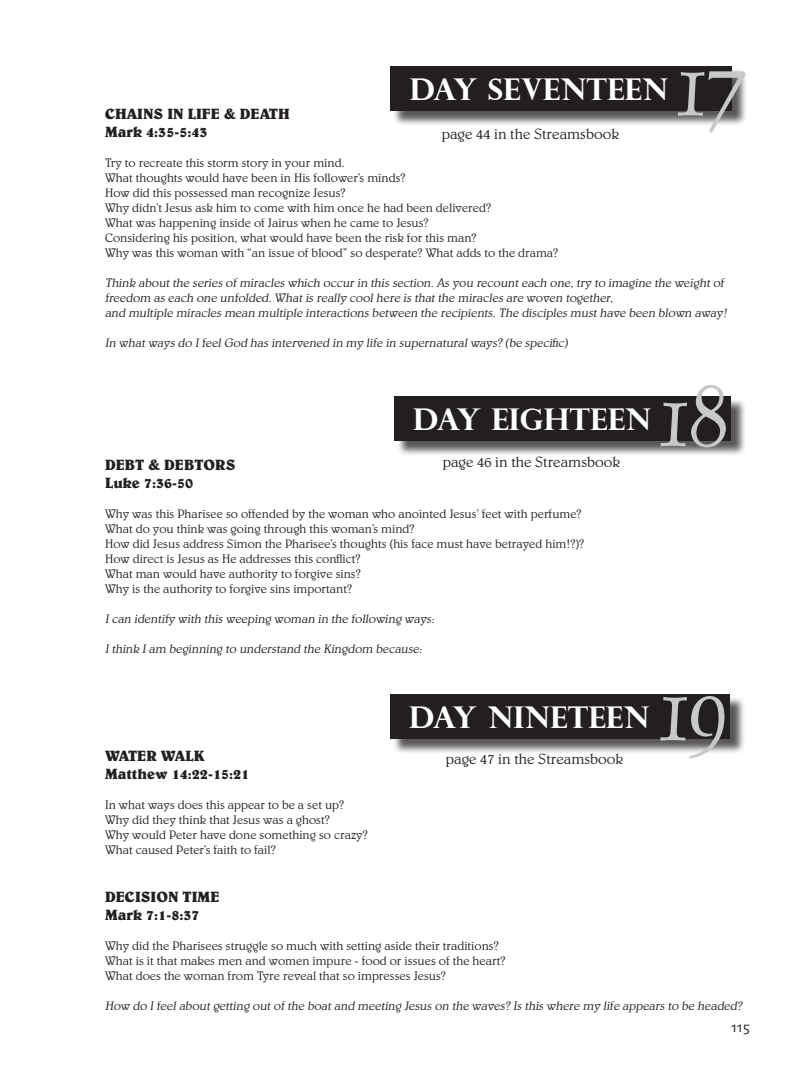
<style>
.page{position:relative;width:810px;height:1080px;background:#fff}
.page>*{position:absolute;margin:0;border:0;box-sizing:border-box;transform-origin:0 0}
.t1{font:90px "Dauphin Plain";color:#c7c8ca}
.t2{font:700 30px "Perpetua Titling";color:#fff}
.t3{font:700 15px "Belwe";color:#231f20}
.t4{font:300 15px "Belwe";color:#231f20}
.t5{font:15px "Skia";color:#231f20}
.t6{font:300 12.5px/15px "Belwe";color:#231f20}
</style>
<div class="page">
<div style="left:393px;top:68px;width:354px;height:59px;background:#231f20;opacity:.75"></div>
<div style="left:391px;top:66px;width:341px;height:45px;background:#231f20"></div>
<div style="left:396px;top:398px;width:351px;height:58px;background:#231f20;opacity:.75"></div>
<div style="left:394px;top:396px;width:337px;height:45px;background:#231f20"></div>
<div style="left:392px;top:696px;width:353px;height:58px;background:#231f20;opacity:.75"></div>
<div style="left:390px;top:694px;width:340px;height:45px;background:#231f20"></div>
<p class="t2" style="left:410px;top:71px;width:260px">DAY SEVENTEEN</p>
<p class="t1" style="left:676px;top:31px;width:73px">17</p>
<p class="t3" style="left:105px;top:105px;width:186px">CHAINS IN LIFE &amp; DEATH</p>
<p class="t3" style="left:105px;top:123px;width:104px">Mark 4:35-5:43</p>
<p class="t6" style="left:105px;top:156px;width:241px">Try to recreate this storm story in your mind.</p>
<p class="t6" style="left:105px;top:171px;width:302px">What thoughts would have been in His follower’s minds?</p>
<p class="t6" style="left:105px;top:186px;width:242px">How did this possessed man recognize Jesus?</p>
<p class="t6" style="left:105px;top:201px;width:388px">Why didn’t Jesus ask him to come with him once he had been delivered?</p>
<p class="t6" style="left:105px;top:216px;width:325px">What was happening inside of Jairus when he came to Jesus?</p>
<p class="t6" style="left:105px;top:231px;width:373px">Considering his position, what would have been the risk for this man?</p>
<p class="t6" style="left:105px;top:246px;width:455px">Why was this woman with “an issue of blood” so desperate? What adds to the drama?</p>
<p class="t6" style="left:105px;top:276px;width:622px">Think about the series of miracles which occur in this section. As you recount each one, try to imagine the weight of freedom as each one unfolded. What is really cool here is that the miracles are woven together,</p>
<p class="t6" style="left:105px;top:306px;width:626px">and multiple miracles mean multiple interactions between the recipients. The disciples must have been blown away !</p>
<p class="t6" style="left:105px;top:336px;width:467px">In what ways do I feel God has intervened in my life in supernatural ways? (be specific)</p>
<p class="t4" style="left:442px;top:125px;width:179px">page 44 in the Streamsbook</p>
<p class="t2" style="left:413px;top:401px;width:240px">DAY EIGHTEEN</p>
<p class="t4" style="left:443px;top:453px;width:179px">page 46 in the Streamsbook</p>
<p class="t3" style="left:105px;top:456px;width:132px">DEBT &amp; DEBTORS</p>
<p class="t3" style="left:105px;top:474px;width:90px">Luke 7:36-50</p>
<p class="t6" style="left:105px;top:507px;width:478px">Why was this Pharisee so offended by the woman who anointed Jesus’ feet with perfume?</p>
<p class="t6" style="left:105px;top:522px;width:311px">What do you think was going through this woman’s mind?</p>
<p class="t6" style="left:105px;top:537px;width:481px">How did Jesus address Simon the Pharisee’s thoughts (his face must have betrayed him!?)?</p>
<p class="t6" style="left:105px;top:552px;width:257px">How direct is Jesus as He addresses this conflict?</p>
<p class="t6" style="left:105px;top:567px;width:257px">What man would have authority to forgive sins?</p>
<p class="t6" style="left:105px;top:582px;width:249px">Why is the authority to forgive sins important?</p>
<p class="t6" style="left:105px;top:612px;width:333px">I can identify with this weeping woman in the following ways:</p>
<p class="t6" style="left:105px;top:642px;width:321px">I think I am beginning to understand the Kingdom because:</p>
<p class="t1" style="left:659px;top:362px;width:71px">18</p>
<p class="t2" style="left:409px;top:698px;width:242px">DAY NINETEEN</p>
<p class="t1" style="left:659px;top:656px;width:69px">19</p>
<p class="t3" style="left:105px;top:747px;width:101px">WATER WALK</p>
<p class="t3" style="left:105px;top:765px;width:146px">Matthew 14:22-15:21</p>
<p class="t6" style="left:105px;top:798px;width:241px">In what ways does this appear to be a set up?</p>
<p class="t6" style="left:105px;top:813px;width:226px">Why did they think that Jesus was a ghost?</p>
<p class="t6" style="left:105px;top:828px;width:264px">Why would Peter have done something so crazy?</p>
<p class="t6" style="left:105px;top:843px;width:172px">What caused Peter’s faith to fail?</p>
<p class="t3" style="left:105px;top:888px;width:116px">DECISION TIME</p>
<p class="t3" style="left:105px;top:906px;width:96px">Mark 7:1-8:37</p>
<p class="t6" style="left:105px;top:939px;width:395px">Why did the Pharisees struggle so much with setting aside their traditions?</p>
<p class="t6" style="left:105px;top:954px;width:402px">What is it that makes men and women impure - food or issues of the heart?</p>
<p class="t6" style="left:105px;top:969px;width:343px">What does the woman from Tyre reveal that so impresses Jesus?</p>
<p class="t6" style="left:105px;top:999px;width:641px">How do I feel about getting out of the boat and meeting Jesus on the waves? Is this where my life appears to be headed?</p>
<p class="t4" style="left:446px;top:750px;width:179px">page 47 in the Streamsbook</p>
<p class="t5" style="left:731px;top:1018px;width:20px">115</p>
</div>
